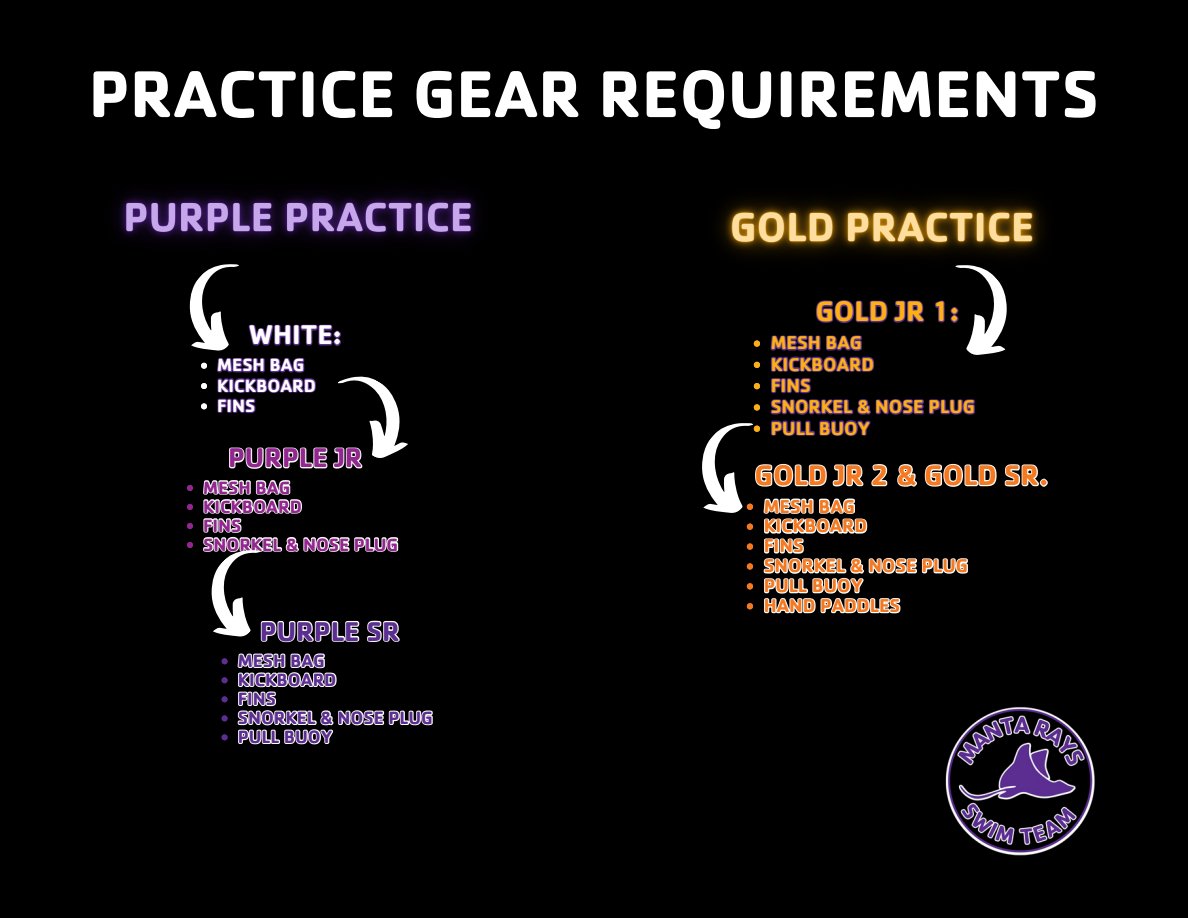
<style>
.page{position:relative;width:1188px;height:918px;background:#000}
.page>*{position:absolute;margin:0;border:0;box-sizing:border-box;transform-origin:0 0}
.t1{font:700 68.55px "Cachet";color:#fff}
.t2{font:700 29.25px "Cachet";color:#f47920}
.t3{font:700 29.25px "Cachet";color:#fcaf17}
.t4{font:700 27.9px "Cachet";color:#92278f}
.t5{font:700 27.9px "Cachet";color:#5c2e91}
.t6{font:700 27.9px "Cachet";color:#fff}
.t7{font:700 19.2px "Cachet";color:#f47920}
.t8{font:700 19.2px "Cachet";color:#fcaf17}
.t9{font:700 18.3px "Cachet";color:#5c2e91}
.t10{font:700 18.3px "Cachet";color:#92278f}
.t11{font:700 18.3px "Cachet";color:#fff}
</style>
<div class="page">
<img style="left:116px;top:192px;width:362px;height:49px">
<img style="left:719px;top:199px;width:325px;height:52px">
<svg style="left:189px;top:264px;width:219px;height:205px"></svg>
<svg style="left:187px;top:480px;width:246px;height:265px"></svg>
<svg style="left:702px;top:251px;width:346px;height:363px"></svg>
<img style="left:945px;top:707px;width:150px;height:149px">
<p class="t1" style="left:89px;top:49px;width:1012px">PRACTICE GEAR REQUIREMENTS</p>
<p class="t6" style="left:249px;top:317px;width:94px">WHITE:</p>
<p class="t11" style="left:217px;top:353px;width:89px">MESH BAG</p>
<p class="t11" style="left:217px;top:374px;width:100px">KICKBOARD</p>
<p class="t11" style="left:217px;top:394px;width:40px">FINS</p>
<p class="t4" style="left:228px;top:440px;width:136px">PURPLE JR</p>
<p class="t10" style="left:203px;top:475px;width:89px">MESH BAG</p>
<p class="t10" style="left:203px;top:494px;width:100px">KICKBOARD</p>
<p class="t10" style="left:203px;top:513px;width:40px">FINS</p>
<p class="t10" style="left:203px;top:532px;width:197px">SNORKEL &amp; NOSE PLUG</p>
<p class="t5" style="left:260px;top:613px;width:141px">PURPLE SR</p>
<p class="t9" style="left:238px;top:649px;width:89px">MESH BAG</p>
<p class="t9" style="left:238px;top:668px;width:100px">KICKBOARD</p>
<p class="t9" style="left:238px;top:687px;width:40px">FINS</p>
<p class="t9" style="left:238px;top:706px;width:197px">SNORKEL &amp; NOSE PLUG</p>
<p class="t9" style="left:238px;top:725px;width:96px">PULL BUOY</p>
<p class="t3" style="left:815px;top:292px;width:145px">GOLD JR 1:</p>
<p class="t8" style="left:771px;top:330px;width:93px">MESH BAG</p>
<p class="t8" style="left:771px;top:352px;width:105px">KICKBOARD</p>
<p class="t8" style="left:771px;top:373px;width:42px">FINS</p>
<p class="t8" style="left:771px;top:394px;width:206px">SNORKEL &amp; NOSE PLUG</p>
<p class="t8" style="left:771px;top:416px;width:101px">PULL BUOY</p>
<p class="t2" style="left:755px;top:456px;width:295px">GOLD JR 2 &amp; GOLD SR.</p>
<p class="t7" style="left:764px;top:494px;width:93px">MESH BAG</p>
<p class="t7" style="left:764px;top:514px;width:105px">KICKBOARD</p>
<p class="t7" style="left:764px;top:533px;width:42px">FINS</p>
<p class="t7" style="left:764px;top:553px;width:206px">SNORKEL &amp; NOSE PLUG</p>
<p class="t7" style="left:764px;top:573px;width:101px">PULL BUOY</p>
<p class="t7" style="left:764px;top:593px;width:138px">HAND PADDLES</p>
</div>
